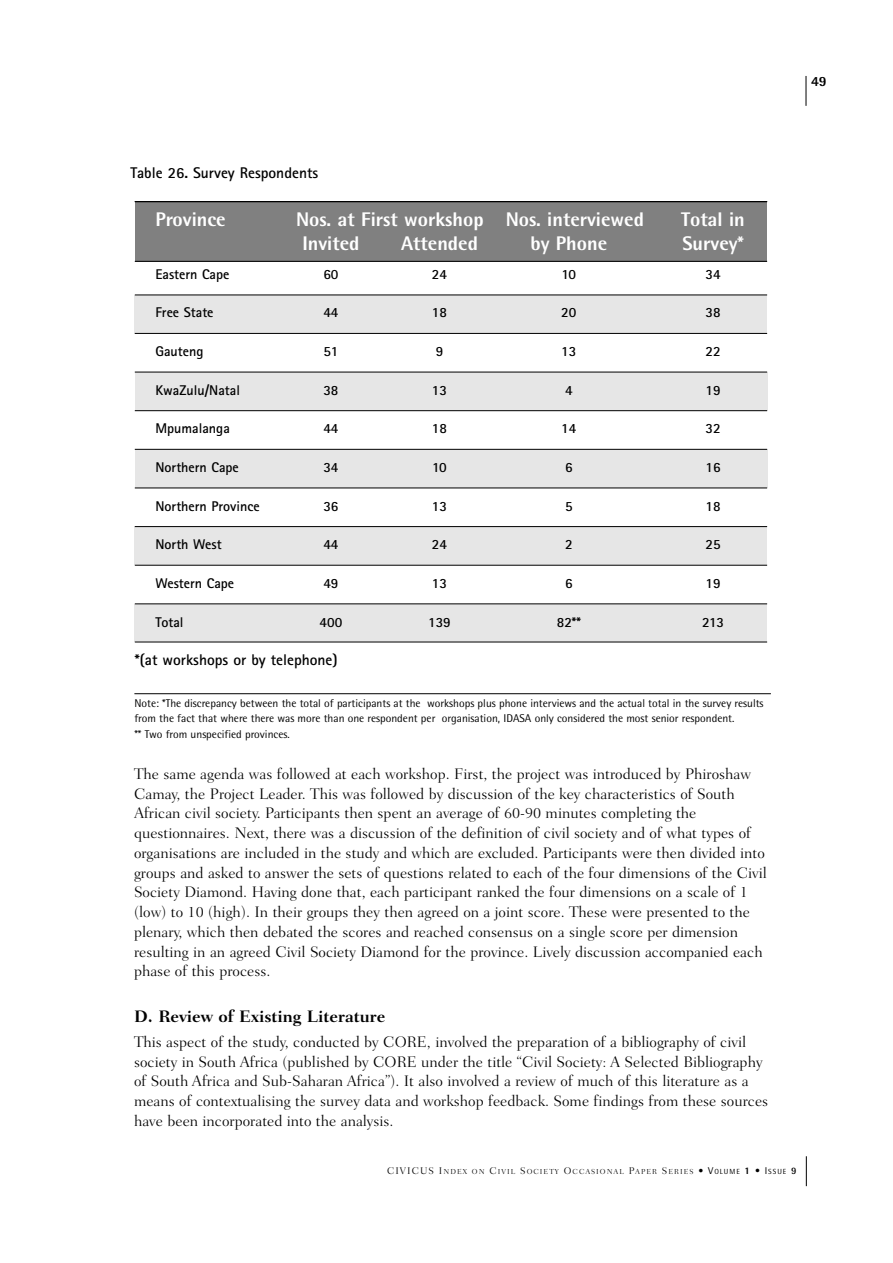
<style>
.page{position:relative;width:893px;height:1263px;background:#fff}
.page>*{position:absolute;margin:0;border:0;box-sizing:border-box;transform-origin:0 0}
.t1{font:800 19.8px "Rotis Semi Sans";color:#fff}
.t2{font:700 16.95px "Fairfield LH";color:#000}
.t3{font:300 15.45px/19.8px "Fairfield LH";color:#000}
.t4{font:700 15.45px "Rotis Sans Serif";color:#000}
.t5{font:700 14.1px "Rotis Sans Serif";color:#000}
.t6{font:800 14.1px "Rotis Semi Sans";color:#000}
.t7{font:11.25px/15.5px "Rotis Semi Sans";color:#000}
.t8{font:300 7.35px "Fairfield LH";letter-spacing:.14em;color:#000}
.s1{font-size:9.9px}
.s2{font-family:"Rotis Semi Sans";font-weight:400;font-size:9.9px}
.s3{font-family:"Rotis Semi Sans";font-weight:400}
.s4{font-family:"Rotis Semi Sans";font-weight:800;font-size:9.9px}
.s5{font-family:"Rotis Semi Sans";font-weight:700;font-size:9.9px}
</style>
<div class="page">
<div style="left:135px;top:527px;width:632px;height:38px;background:#e6e6e6"></div>
<div style="left:135px;top:604px;width:632px;height:38px;background:#e6e6e6"></div>
<hr style="left:805px;top:76px;width:1px;height:30px;background:#000">
<hr style="left:806px;top:1156px;width:1px;height:30px;background:#000">
<div style="left:135px;top:295px;width:631px;height:39px;background:#e6e6e6"></div>
<div style="left:136px;top:202px;width:631px;height:59px;background:#808080"></div>
<div style="left:135px;top:372px;width:632px;height:39px;background:#e6e6e6"></div>
<div style="left:135px;top:449px;width:632px;height:39px;background:#e6e6e6"></div>
<hr style="left:135px;top:201px;width:632px;height:1px;background:#000">
<hr style="left:135px;top:261px;width:632px;height:1px;background:#000">
<hr style="left:135px;top:295px;width:632px;height:1px;background:#000">
<hr style="left:135px;top:333px;width:632px;height:1px;background:#000">
<hr style="left:135px;top:372px;width:632px;height:1px;background:#000">
<hr style="left:135px;top:410px;width:632px;height:1px;background:#000">
<hr style="left:135px;top:449px;width:632px;height:1px;background:#000">
<hr style="left:135px;top:488px;width:632px;height:1px;background:#000">
<hr style="left:135px;top:526px;width:632px;height:1px;background:#000">
<hr style="left:135px;top:565px;width:632px;height:1px;background:#000">
<hr style="left:135px;top:604px;width:632px;height:1px;background:#000">
<hr style="left:135px;top:642px;width:632px;height:1px;background:#000">
<hr style="left:134px;top:693px;width:636px;height:1px;background:#000">
<p class="t6" style="left:811px;top:77px;width:17px">49</p>
<p class="t4" style="left:130px;top:168px;width:189px">Table 26. Survey Respondents</p>
<p class="t1" style="left:155px;top:213px;width:72px">Province</p>
<p class="t1" style="left:296px;top:213px;width:349px">Nos. at First workshop Nos. interviewed</p>
<p class="t1" style="left:681px;top:213px;width:65px">Total in</p>
<p class="t1" style="left:302px;top:237px;width:59px">Invited</p>
<p class="t1" style="left:401px;top:237px;width:78px">Attended</p>
<p class="t1" style="left:530px;top:237px;width:78px">by Phone</p>
<p class="t1" style="left:682px;top:237px;width:63px">Survey*</p>
<p class="t5" style="left:155px;top:269px;width:76px">Eastern Cape</p>
<p class="t5" style="left:323px;top:269px;width:17px">60</p>
<p class="t5" style="left:432px;top:269px;width:17px">24</p>
<p class="t5" style="left:561px;top:269px;width:16px">10</p>
<p class="t5" style="left:705px;top:269px;width:17px">34</p>
<p class="t5" style="left:155px;top:308px;width:60px">Free State</p>
<p class="t5" style="left:323px;top:308px;width:17px">44</p>
<p class="t5" style="left:432px;top:308px;width:17px">18</p>
<p class="t5" style="left:561px;top:308px;width:17px">20</p>
<p class="t5" style="left:705px;top:308px;width:17px">38</p>
<p class="t5" style="left:155px;top:346px;width:50px">Gauteng</p>
<p class="t5" style="left:323px;top:346px;width:16px">51</p>
<p class="t5" style="left:435px;top:346px;width:9px">9</p>
<p class="t5" style="left:561px;top:346px;width:17px">13</p>
<p class="t5" style="left:705px;top:346px;width:17px">22</p>
<p class="t5" style="left:155px;top:385px;width:86px">KwaZulu/Natal</p>
<p class="t5" style="left:323px;top:385px;width:17px">38</p>
<p class="t5" style="left:432px;top:385px;width:17px">13</p>
<p class="t5" style="left:565px;top:385px;width:9px">4</p>
<p class="t5" style="left:705px;top:385px;width:17px">19</p>
<p class="t5" style="left:155px;top:424px;width:76px">Mpumalanga</p>
<p class="t5" style="left:323px;top:424px;width:17px">44</p>
<p class="t5" style="left:432px;top:424px;width:17px">18</p>
<p class="t5" style="left:561px;top:424px;width:17px">14</p>
<p class="t5" style="left:705px;top:424px;width:17px">32</p>
<p class="t5" style="left:155px;top:462px;width:85px">Northern Cape</p>
<p class="t5" style="left:323px;top:462px;width:17px">34</p>
<p class="t5" style="left:432px;top:462px;width:16px">10</p>
<p class="t5" style="left:565px;top:462px;width:9px">6</p>
<p class="t5" style="left:705px;top:462px;width:17px">16</p>
<p class="t5" style="left:155px;top:501px;width:106px">Northern Province</p>
<p class="t5" style="left:323px;top:501px;width:17px">36</p>
<p class="t5" style="left:432px;top:501px;width:17px">13</p>
<p class="t5" style="left:565px;top:501px;width:9px">5</p>
<p class="t5" style="left:705px;top:501px;width:17px">18</p>
<p class="t5" style="left:155px;top:540px;width:68px">North West</p>
<p class="t5" style="left:323px;top:540px;width:17px">44</p>
<p class="t5" style="left:432px;top:540px;width:17px">24</p>
<p class="t5" style="left:565px;top:540px;width:9px">2</p>
<p class="t5" style="left:705px;top:540px;width:17px">25</p>
<p class="t5" style="left:155px;top:578px;width:80px">Western Cape</p>
<p class="t5" style="left:323px;top:578px;width:17px">49</p>
<p class="t5" style="left:432px;top:578px;width:17px">13</p>
<p class="t5" style="left:565px;top:578px;width:9px">6</p>
<p class="t5" style="left:705px;top:578px;width:17px">19</p>
<p class="t5" style="left:155px;top:617px;width:30px">Total</p>
<p class="t5" style="left:319px;top:617px;width:24px">400</p>
<p class="t5" style="left:428px;top:617px;width:24px">139</p>
<p class="t5" style="left:556px;top:617px;width:26px">82**</p>
<p class="t5" style="left:702px;top:617px;width:24px">213</p>
<p class="t4" style="left:135px;top:655px;width:204px">*(at workshops or by telephone)</p>
<p class="t7" style="left:134px;top:696px;width:630px">Note: *The discrepancy between the total of participants at the workshops plus phone interviews and the actual total in the survey results from the fact that where there was more than one respondent per organisation, IDASA only considered the most senior respondent.<br>** Two from unspecified provinces.</p>
<p class="t3" style="left:134px;top:765px;width:634px">The same agenda was followed at each workshop. First, the project was introduced by Phiroshaw Camay, the Project Leader. This was followed by discussion of the key characteristics of South African civil society. Participants then spent an average of 60-90 minutes completing the questionnaires. Next, there was a discussion of the definition of civil society and of what types of organisations are included in the study and which are excluded. Participants were then divided into groups and asked to answer the sets of questions related to each of the four dimensions of the Civil Society Diamond. Having done that, each participant ranked the four dimensions on a scale of 1 (low) to 10 (high). In their groups they then agreed on a joint score. These were presented to the plenary, which then debated the scores and reached consensus on a single score per dimension resulting in an agreed Civil Society Diamond for the province. Lively discussion accompanied each phase of this process.</p>
<p class="t2" style="left:134px;top:1009px;width:253px">D. Review of Existing Literature</p>
<p class="t3" style="left:134px;top:1033px;width:635px">This aspect of the study, conducted by CORE, involved the preparation of a bibliography of civil society in South Africa (published by CORE under the title “Civil Society: A Selected Bibliography of South Africa and Sub-Saharan Africa”). It also involved a review of much of this literature as a means of contextualising the survey data and workshop feedback. Some findings from these sources have been incorporated into the analysis.</p>
<p class="t8" style="left:387px;top:1168px;width:411px"><span class="s1">CIVICUS I</span>NDEX ON <span class="s1">C</span>IVIL <span class="s1">S</span>OCIETY <span class="s1">O</span>CCASIONAL <span class="s1">P</span>APER <span class="s1">S</span>ERIES <span class="s1">•</span> <span class="s2">V</span><span class="s3">OLUME</span> <span class="s4">1</span> <span class="s2">• I</span><span class="s3">SSUE</span> <span class="s5">9</span></p>
</div>
